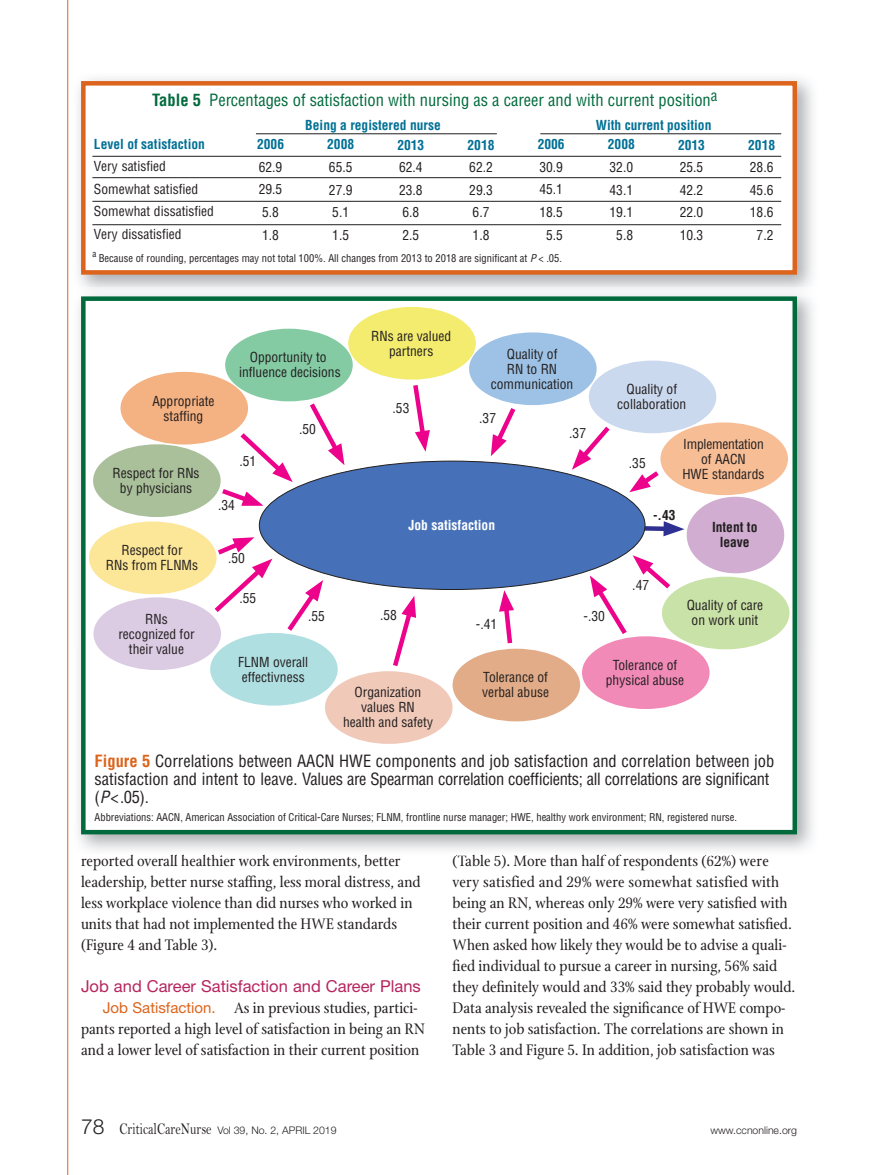
<style>
.page{position:relative;width:878px;height:1175px;background:#fff}
.page>*{position:absolute;margin:0;border:0;box-sizing:border-box;transform-origin:0 0}
.t1{font:16.5px/21px "Stone Print";color:#231f20}
.t2{font:condensed 16.5px/18px "Helvetica LT Std";color:#231f20}
.t3{font:condensed 16.5px "Helvetica LT Std";color:#016a3c}
.t4{font:16.5px "Helvetica Neue LT Std";color:#b6255e}
.t5{font:condensed 13.5px/22.5px "Helvetica LT Std";color:#231f20;text-align:center}
.t6{font:700 condensed 13.5px "Helvetica LT Std";color:#007095}
.t7{font:700 condensed 13.5px/15px "Helvetica LT Std";color:#231f20;text-align:center}
.t8{font:700 condensed 13.5px "Helvetica LT Std";color:#fff}
.t9{font:condensed 10.5px "Helvetica LT Std";color:#231f20}
.t10{font:300 10.5px "Helvetica Neue LT Std";color:#231f20}
.s1{font-weight:700}
.s2{font-style:italic}
.s3{font-weight:700;color:#dc641c}
.s4{font-family:"Helvetica Neue LT Std";font-size:15px;color:#dc641c}
.s5{font-size:21px}
.s6{font-family:"Bell MT Std";font-weight:400;font-size:16.5px}
</style>
<div class="page">
<hr style="left:67px;top:0;width:1px;height:1174px;background:#dc641c">
<div style="left:81px;top:81px;width:716px;height:194px;border:4px solid #dc641c"></div>
<hr style="left:92px;top:224px;width:689px;height:1px;background:#231f20">
<hr style="left:92px;top:201px;width:689px;height:1px;background:#231f20">
<hr style="left:92px;top:177px;width:689px;height:1px;background:#231f20">
<hr style="left:92px;top:156px;width:689px;height:1px;background:#231f20">
<hr style="left:540px;top:133px;width:241px;height:1px;background:#231f20">
<hr style="left:256px;top:133px;width:241px;height:1px;background:#231f20">
<img style="left:131px;top:854px;width:236px;height:2px">
<img style="left:455px;top:854px;width:278px;height:2px">
<div style="left:81px;top:287px;width:728px;height:9px;background:#f2f3f4"></div>
<div style="left:81px;top:296px;width:716px;height:538px;border:4px solid #016a3c"></div>
<div style="left:686px;top:497px;width:98px;height:76px;background:#d0add1;border-radius:50%"></div>
<div style="left:325px;top:671px;width:127px;height:73px;background:#f0c9b9;border-radius:50%"></div>
<div style="left:452px;top:648px;width:128px;height:73px;background:#e1ac87;border-radius:50%"></div>
<div style="left:582px;top:636px;width:127px;height:73px;background:#f28ab8;border-radius:50%"></div>
<div style="left:662px;top:576px;width:127px;height:73px;background:#c9e2a7;border-radius:50%"></div>
<div style="left:660px;top:422px;width:128px;height:73px;background:#f7be96;border-radius:50%"></div>
<div style="left:588px;top:360px;width:128px;height:73px;background:#cbd9ee;border-radius:50%"></div>
<div style="left:469px;top:332px;width:127px;height:73px;background:#9dc2e5;border-radius:50%"></div>
<div style="left:348px;top:307px;width:128px;height:72px;background:#f3ec6e;border-radius:50%"></div>
<div style="left:225px;top:329px;width:128px;height:72px;background:#84cba4;border-radius:50%"></div>
<div style="left:120px;top:372px;width:128px;height:72px;background:#f4b181;border-radius:50%"></div>
<div style="left:93px;top:444px;width:128px;height:73px;background:#a9c09a;border-radius:50%"></div>
<div style="left:89px;top:521px;width:127px;height:73px;background:#fce698;border-radius:50%"></div>
<div style="left:93px;top:597px;width:128px;height:73px;background:#dbcbe3;border-radius:50%"></div>
<div style="left:210px;top:633px;width:128px;height:72px;background:#b0dfe2;border-radius:50%"></div>
<svg style="left:413px;top:385px;width:17px;height:67px"></svg>
<svg style="left:490px;top:403px;width:27px;height:53px"></svg>
<svg style="left:572px;top:422px;width:42px;height:48px"></svg>
<svg style="left:629px;top:467px;width:34px;height:25px"></svg>
<svg style="left:590px;top:555px;width:85px;height:84px"></svg>
<svg style="left:499px;top:590px;width:15px;height:54px"></svg>
<svg style="left:393px;top:596px;width:23px;height:71px"></svg>
<svg style="left:283px;top:580px;width:40px;height:56px"></svg>
<svg style="left:210px;top:536px;width:62px;height:81px"></svg>
<svg style="left:217px;top:428px;width:76px;height:79px"></svg>
<svg style="left:307px;top:398px;width:37px;height:67px"></svg>
<svg style="left:642px;top:521px;width:42px;height:15px"></svg>
<div style="left:259px;top:461px;width:386px;height:128px;background:#4671b8;border-radius:50%"></div>
<p class="t3" style="left:152px;top:94px;width:567px"><span class="s1">Table 5</span> Percentages of satisfaction with nursing as a career and with current position<sup>a</sup></p>
<p class="t6" style="left:94px;top:139px;width:112px">Level of satisfaction</p>
<p class="t5" style="left:94px;top:157px;width:121px;text-align:left">Very satisfied<br>Somewhat satisfied<br>Somewhat dissatisfied<br>Very dissatisfied</p>
<p class="t6" style="left:305px;top:120px;width:137px">Being a registered nurse</p>
<p class="t6" style="left:596px;top:120px;width:117px">With current position</p>
<p class="t6" style="left:257px;top:139px;width:28px">2006</p>
<p class="t5" style="left:259px;top:157px;width:25px;text-align:left">62.9<br>29.5<br>5.8<br>1.8</p>
<p class="t6" style="left:537px;top:139px;width:28px">2006</p>
<p class="t5" style="left:539px;top:157px;width:25px">30.9<br>45.1<br>18.5<br>5.5</p>
<p class="t6" style="left:327px;top:139px;width:28px">2008</p>
<p class="t5" style="left:329px;top:157px;width:25px;text-align:left">65.5<br>27.9<br>5.1<br>1.5</p>
<p class="t6" style="left:608px;top:139px;width:28px">2008</p>
<p class="t5" style="left:609px;top:157px;width:25px">32.0<br>43.1<br>19.1<br>5.8</p>
<p class="t6" style="left:397px;top:140px;width:28px">2013</p>
<p class="t5" style="left:399px;top:157px;width:25px;text-align:left">62.4<br>23.8<br>6.8<br>2.5</p>
<p class="t6" style="left:678px;top:140px;width:28px">2013</p>
<p class="t5" style="left:679px;top:157px;width:25px;text-align:justify">25.5<br>42.2<br>22.0<br>10.3</p>
<p class="t6" style="left:467px;top:140px;width:28px">2018</p>
<p class="t5" style="left:469px;top:157px;width:25px;text-align:left">62.2<br>29.3<br>6.7<br>1.8</p>
<p class="t9" style="left:92px;top:254px;width:471px"><sup>a</sup> Because of rounding, percentages may not total 100%. All changes from 2013 to 2018 are significant at <span class="s2">P</span> &lt; .05.</p>
<p class="t6" style="left:748px;top:140px;width:28px">2018</p>
<p class="t5" style="left:749px;top:157px;width:25px">28.6<br>45.6<br>18.6<br>7.2</p>
<p class="t5" style="left:152px;top:395px;width:64px;line-height:15px">Appropriate staffing</p>
<p class="t5" style="left:113px;top:467px;width:88px;line-height:15px">Respect for RNs by physicians</p>
<p class="t5" style="left:239px;top:351px;width:103px;line-height:15px">Opportunity to influence decisions</p>
<p class="t5" style="left:239px;top:451px;width:18px">.51</p>
<p class="t5" style="left:299px;top:420px;width:18px">.50</p>
<p class="t5" style="left:106px;top:544px;width:94px;line-height:15px">Respect for<br>RNs from FLNMs</p>
<p class="t5" style="left:218px;top:495px;width:18px">.34</p>
<p class="t5" style="left:228px;top:548px;width:18px">.50</p>
<p class="t5" style="left:239px;top:589px;width:18px">.55</p>
<p class="t5" style="left:371px;top:330px;width:82px;line-height:15px">RNs are valued partners</p>
<p class="t5" style="left:392px;top:398px;width:18px">.53</p>
<p class="t5" style="left:491px;top:348px;width:84px;line-height:15px">Quality of<br>RN to RN communication</p>
<p class="t5" style="left:479px;top:408px;width:18px">.37</p>
<p class="t5" style="left:569px;top:423px;width:18px">.37</p>
<p class="t8" style="left:408px;top:520px;width:88px">Job satisfaction</p>
<p class="t5" style="left:118px;top:613px;width:78px;line-height:15px">RNs recognized for their value</p>
<p class="t5" style="left:308px;top:607px;width:18px">.55</p>
<p class="t5" style="left:380px;top:605px;width:18px">.58</p>
<p class="t5" style="left:476px;top:614px;width:23px">-.41</p>
<p class="t5" style="left:583px;top:607px;width:23px">-.30</p>
<p class="t5" style="left:617px;top:383px;width:70px;line-height:15px">Quality of collaboration</p>
<p class="t5" style="left:629px;top:453px;width:18px">.35</p>
<p class="t5" style="left:682px;top:438px;width:84px;line-height:15px">Implementation of AACN<br>HWE standards</p>
<p class="t7" style="left:653px;top:509px;width:24px">-.43</p>
<p class="t7" style="left:712px;top:521px;width:47px">Intent to leave</p>
<p class="t5" style="left:632px;top:575px;width:18px">.47</p>
<p class="t5" style="left:686px;top:599px;width:78px;line-height:15px">Quality of care on work unit</p>
<p class="t5" style="left:238px;top:656px;width:72px;line-height:15px;text-align:left">FLNM overall effectivness</p>
<p class="t5" style="left:343px;top:686px;width:91px;line-height:15px">Organization values RN<br>health and safety</p>
<p class="t5" style="left:482px;top:671px;width:69px;line-height:15px;text-align:left">Tolerance of verbal abuse</p>
<p class="t5" style="left:606px;top:659px;width:80px;line-height:15px">Tolerance of physical abuse</p>
<p class="t2" style="left:95px;top:754px;width:681px"><span class="s3">Figure 5</span> Correlations between AACN HWE components and job satisfaction and correlation between job satisfaction and intent to leave. Values are Spearman correlation coefficients; all correlations are significant (<span class="s2">P</span> &lt; .05).</p>
<p class="t9" style="left:95px;top:813px;width:644px">Abbreviations: AACN, American Association of Critical-Care Nurses; FLNM, frontline nurse manager; HWE, healthy work environment; RN, registered nurse.</p>
<p class="t1" style="left:81px;top:849px;width:341px">reported overall healthier work environments, better leadership, better nurse staffing, less moral distress, and less workplace violence than did nurses who worked in units that had not implemented the HWE standards (Figure 4 and Table 3).</p>
<p class="t4" style="left:81px;top:980px;width:341px">Job and Career Satisfaction and Career Plans</p>
<p class="t1" style="left:81px;top:996px;width:345px;text-indent:22px"><span class="s4">Job Satisfaction.</span> As in previous studies, partici&shy;pants reported a high level of satisfaction in being an RN and a lower level of satisfaction in their current position</p>
<p class="t1" style="left:452px;top:849px;width:344px">(Table 5). More than half of respondents (62%) were very satisfied and 29% were somewhat satisfied with being an RN, whereas only 29% were very satisfied with their current position and 46% were somewhat satisfied.<br>When asked how likely they would be to advise a quali&shy;fied individual to pursue a career in nursing, 56% said they definitely would and 33% said they probably would.<br>Data analysis revealed the significance of HWE compo&shy;nents to job satisfaction. The correlations are shown in Table 3 and Figure 5. In addition, job satisfaction was</p>
<p class="t10" style="left:81px;top:1126px;width:257px"><span class="s5">78</span> <span class="s6">CriticalCareNurse</span> Vol 39, No. 2, APRIL 2019</p>
<p class="t10" style="left:710px;top:1126px;width:88px">www.ccnonline.org</p>
</div>
